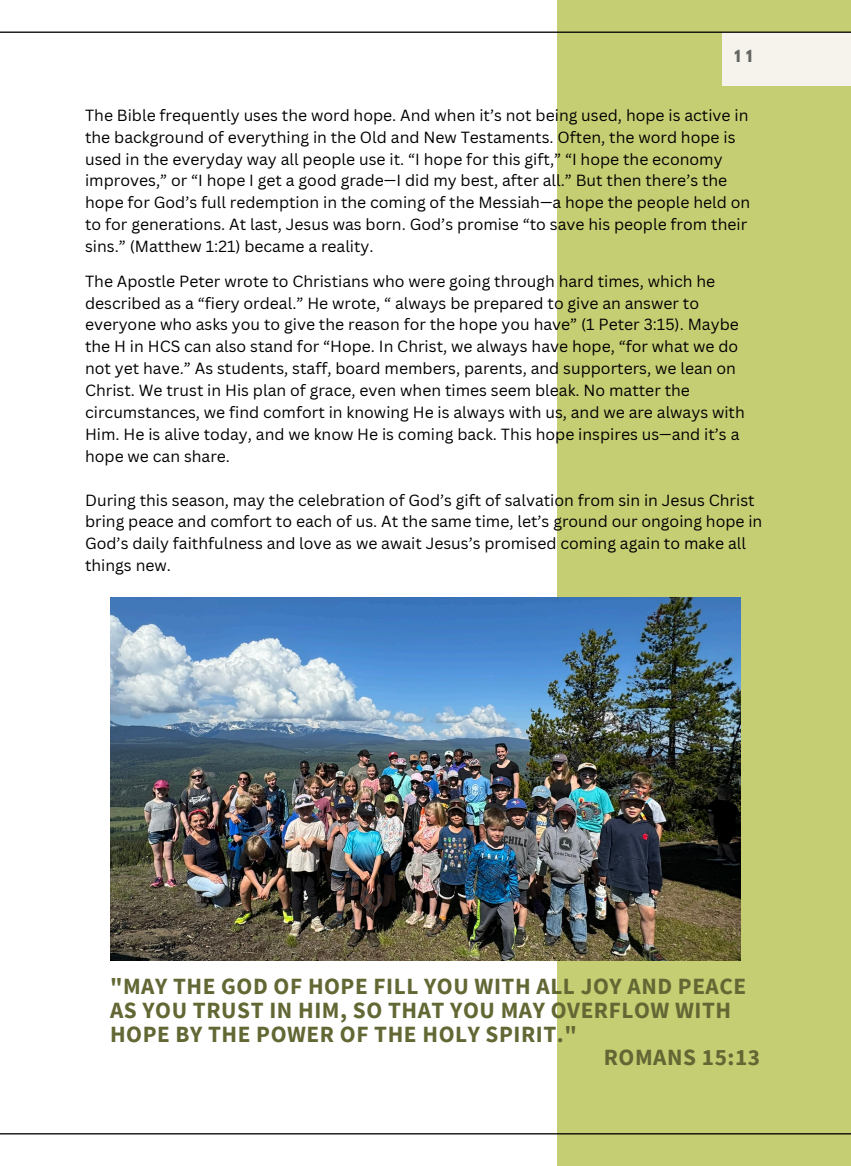
<style>
.page{position:relative;width:851px;height:1166px;background:#fff}
.page>*{position:absolute;margin:0;border:0;box-sizing:border-box;transform-origin:0 0}
.t1{font:700 23.28px "Source Sans Pro";letter-spacing:.025em;color:#636734}
.t2{font:15.75px/21.9px "Canva Sans";color:#000}
.t3{font:700 14.88px "League Spartan";color:#646463}
</style>
<div class="page">
<div style="left:557px;top:0;width:293px;height:1165px;background:#c6ce73"></div>
<hr style="left:0;top:1133px;width:850px;height:1px;background:#000">
<div style="left:722px;top:32px;width:128px;height:54px;background:#f6f2ec"></div>
<hr style="left:0;top:32px;width:850px;height:1px;background:#000">
<img style="left:110px;top:597px;width:630px;height:363px">
<p class="t3" style="left:734px;top:49px;width:19px">1 1</p>
<p class="t2" style="left:85px;top:104px;width:666px">The Bible frequently uses the word hope. And when it’s not being used, hope is active in the background of everything in the Old and New Testaments. Often, the word hope is used in the everyday way all people use it. “I hope for this gift,” “I hope the economy improves,” or “I hope I get a good grade—I did my best, after all.” But then there’s the hope for God’s full redemption in the coming of the Messiah—a hope the people held on to for generations. At last, Jesus was born. God’s promise “to save his people from their sins.” (Matthew 1:21) became a reality.</p>
<p class="t2" style="left:85px;top:270px;width:661px">The Apostle Peter wrote to Christians who were going through hard times, which he described as a “fiery ordeal.” He wrote, “ always be prepared to give an answer to everyone who asks you to give the reason for the hope you have” (1 Peter 3:15). Maybe the H in HCS can also stand for “Hope. In Christ, we always have hope, “for what we do not yet have.” As students, staff, board members, parents, and supporters, we lean on Christ. We trust in His plan of grace, even when times seem bleak. No matter the circumstances, we find comfort in knowing He is always with us, and we are always with Him. He is alive today, and we know He is coming back. This hope inspires us—and it’s a hope we can share.</p>
<p class="t2" style="left:85px;top:488px;width:678px">During this season, may the celebration of God’s gift of salvation from sin in Jesus Christ bring peace and comfort to each of us. At the same time, let’s ground our ongoing hope in God’s daily faithfulness and love as we await Jesus’s promised coming again to make all things new.</p>
<h1 class="t1" style="left:110px;top:971px;width:637px">"MAY THE GOD OF HOPE FILL YOU WITH ALL JOY AND PEACE</h1>
<h1 class="t1" style="left:110px;top:995px;width:622px">AS YOU TRUST IN HIM, SO THAT YOU MAY OVERFLOW WITH</h1>
<h1 class="t1" style="left:110px;top:1018px;width:468px">HOPE BY THE POWER OF THE HOLY SPIRIT."</h1>
<h1 class="t1" style="left:603px;top:1042px;width:158px">ROMANS 15:13</h1>
</div>
